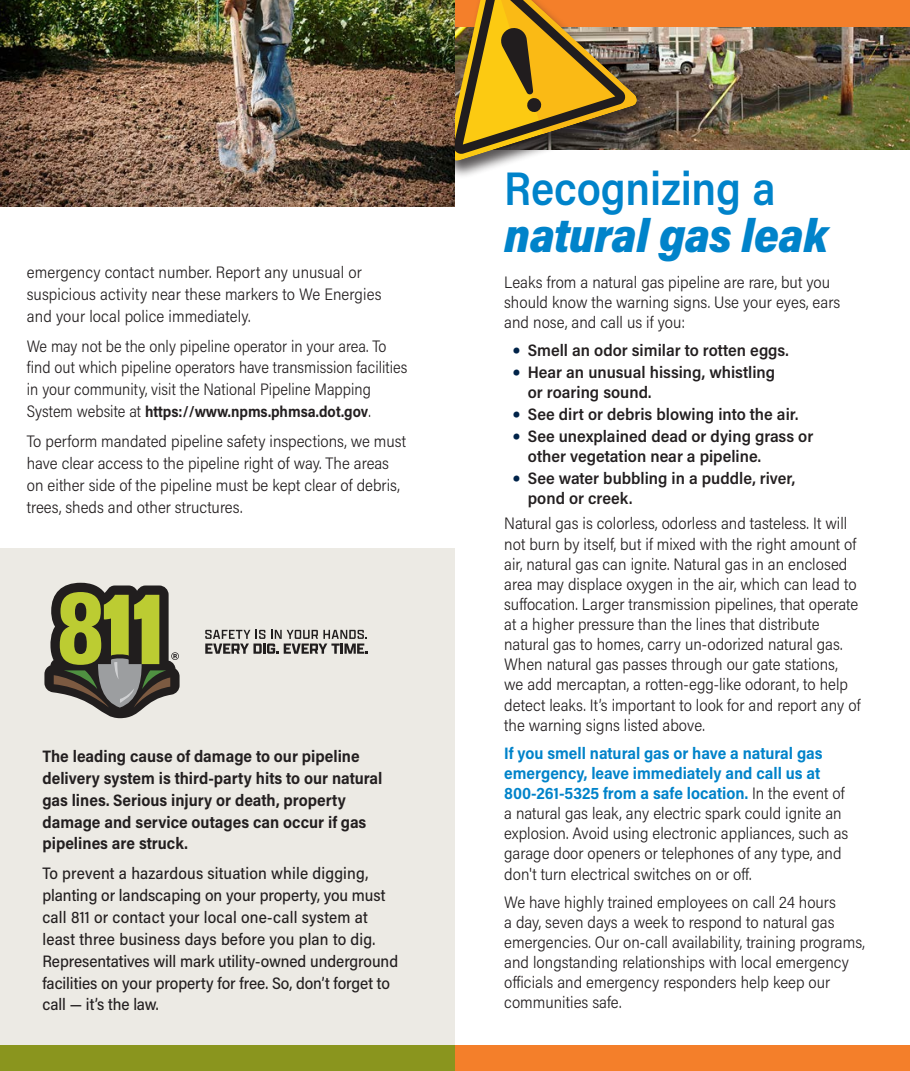
<style>
.page{position:relative;width:910px;height:1071px;background:#fff}
.page>*{position:absolute;margin:0;border:0;box-sizing:border-box;transform-origin:0 0}
.t1{font:italic 900 47.25px/47.2px "Acumin Pro Semi Cond";letter-spacing:-.01em;color:#0083ca;scale:.94 1}
.t2{font:300 16.62px/20.1px "Acumin Pro Semi Cond";color:#231f20}
.t3{font:500 16.62px/21.9px "Acumin Pro Semi Cond";color:#231f20}
.t4{font:600 16.62px/20.1px "Acumin Pro Semi Cond";color:#231f20}
.t5{font:700 16.62px/21.9px "Acumin Pro Semi Cond";color:#231f20}
.t6{font:300 16.62px/21.9px "Acumin Pro Semi Cond";color:#231f20;scale:.94 1}
.t7{font:700 15.75px "Acumin Pro Semi Cond";color:#231f20;scale:.94 1}
.s1{font-weight:300;font-size:16.62px}
.s2{font-weight:600;font-style:normal}
.s3{font-family:"Chaparral Pro";font-weight:700;font-size:21px;color:#002349}
.s4{font-weight:700;color:#0083ca}
</style>
<div class="page">
<img style="left:0;top:0;width:455px;height:207px">
<div style="left:0;top:548px;width:455px;height:523px;background:#eceae4"></div>
<div style="left:0;top:1046px;width:455px;height:25px;background:#8a951e"></div>
<svg style="left:44px;top:583px;width:136px;height:135px"></svg>
<svg style="left:205px;top:630px;width:163px;height:24px"></svg>
<img style="left:651px;top:27px;width:259px;height:123px">
<div style="left:455px;top:0;width:455px;height:27px;background:#f47f2a"></div>
<div style="left:455px;top:1046px;width:455px;height:25px;background:#f47f2a"></div>
<div style="left:455px;top:0;width:196px;height:180px;background:#231f20;opacity:.75"></div>
<img style="left:448px;top:0;width:190px;height:162px">
<p class="t2" style="left:27px;top:261px;width:356px;line-height:21.9px">emergency contact number. Report any unusual or suspicious activity near these markers to We Energies and your local police immediately.</p>
<p class="t6" style="left:27px;top:334px;width:406px">We may not be the only pipeline operator in your area. To find out which pipeline operators have transmission facilities in your community, visit the National Pipeline Mapping</p>
<p class="t7" style="left:27px;top:401px;width:367px"><span class="s1">System website at</span> https://www.npms.phmsa.dot.gov<span class="s1">.</span></p>
<p class="t2" style="left:27px;top:430px;width:381px;line-height:21.9px">To perform mandated pipeline safety inspections, we must have clear access to the pipeline right of way. The areas on either side of the pipeline must be kept clear of debris, trees, sheds and other structures.</p>
<p class="t5" style="left:42px;top:744px;width:342px">The leading cause of damage to our pipeline delivery system is third‑party hits to our natural gas lines. Serious injury or death, property damage and service outages can occur if gas pipelines are struck.</p>
<p class="t3" style="left:42px;top:862px;width:357px">To prevent a hazardous situation while digging, planting or landscaping on your property, you must call 811 or contact your local one-call system at least three business days before you plan to dig.<br>Representatives will mark utility-owned underground facilities on your property for free. So, don’t forget to call — it’s the law.</p>
<p class="t1" style="left:504px;top:162px;width:346px"><span class="s2">Recognizing a </span>natural gas leak</p>
<p class="t2" style="left:504px;top:271px;width:338px">Leaks from a natural gas pipeline are rare, but you should know the warning signs. Use your eyes, ears and nose, and call us if you:</p>
<p class="t4" style="left:512px;top:339px;width:278px"><span class="s3">•</span> Smell an odor similar to rotten eggs.</p>
<p class="t4" style="left:528px;top:361px;width:249px;text-indent:-16px"><span class="s3">•</span> Hear an unusual hissing, whistling or roaring sound.</p>
<p class="t4" style="left:512px;top:403px;width:288px"><span class="s3">•</span> See dirt or debris blowing into the air.</p>
<p class="t4" style="left:528px;top:425px;width:287px;text-indent:-16px"><span class="s3">•</span> See unexplained dead or dying grass or other vegetation near a pipeline.</p>
<p class="t4" style="left:528px;top:467px;width:269px;text-indent:-16px"><span class="s3">•</span> See water bubbling in a puddle, river, pond or creek.</p>
<p class="t2" style="left:504px;top:513px;width:358px">Natural gas is colorless, odorless and tasteless. It will not burn by itself, but if mixed with the right amount of air, natural gas can ignite. Natural gas in an enclosed area may displace oxygen in the air, which can lead to suffocation. Larger transmission pipelines, that operate at a higher pressure than the lines that distribute natural gas to homes, carry un-odorized natural gas.<br>When natural gas passes through our gate stations, we add mercaptan, a rotten-egg-like odorant, to help detect leaks. It’s important to look for and report any of the warning signs listed above.</p>
<p class="t2" style="left:504px;top:742px;width:346px"><span class="s4">If you smell natural gas or have a natural gas emergency, leave immediately and call us at 800‑261‑5325 from a safe location.</span> In the event of a natural gas leak, any electric spark could ignite an explosion. Avoid using electronic appliances, such as garage door openers or telephones of any type, and don't turn electrical switches on or off.</p>
<p class="t2" style="left:504px;top:891px;width:362px">We have highly trained employees on call 24 hours<br>a day, seven days a week to respond to natural gas emergencies. Our on-call availability, training programs, and longstanding relationships with local emergency officials and emergency responders help keep our communities safe.</p>
</div>
